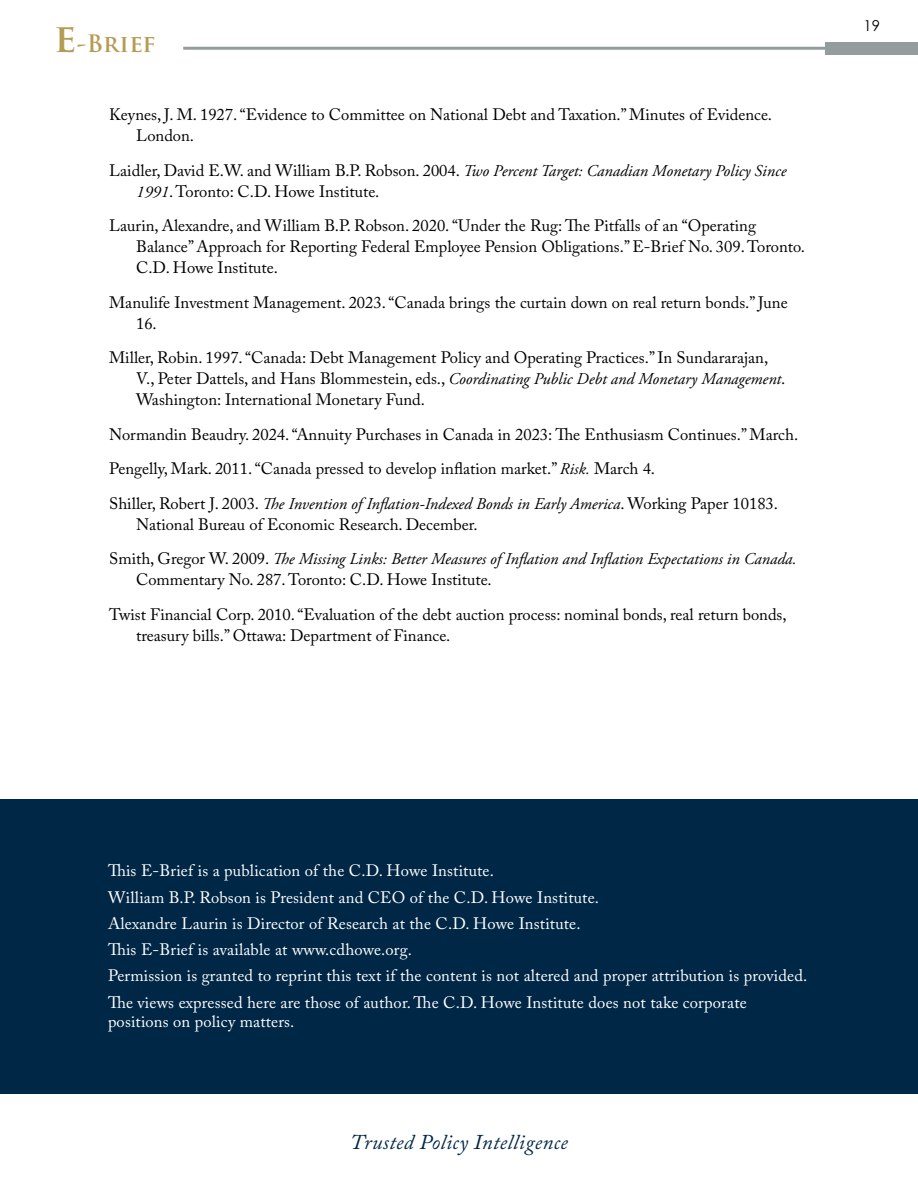
<style>
.page{position:relative;width:918px;height:1188px;background:#fff}
.page>*{position:absolute;margin:0;border:0;box-sizing:border-box;transform-origin:0 0}
.t1{font:700 23.4px "Trajan Pro";color:#b59b54}
.t2{font:italic 21px "Adobe Caslon Pro";letter-spacing:.02em;color:#002746}
.t3{font:16.5px/34.5px "Adobe Caslon Pro";color:#000}
.t4{font:16.5px/26.2px "Adobe Caslon Pro";letter-spacing:.01em;color:#fff}
.t5{font:italic 16.5px "Adobe Garamond Pro";color:#000}
.t6{font:15px "Century Gothic";color:#000}
.s1{font-size:38.7px}
.s2{font-family:"Adobe Caslon Pro";font-style:normal}
.s3{font-family:"Adobe Garamond Pro";font-style:italic}
</style>
<div class="page">
<div style="left:826px;top:42px;width:92px;height:13px;background:#959c9d"></div>
<hr style="left:183px;top:47px;width:646px;height:3px;background:#959c9d">
<div style="left:0;top:799px;width:918px;height:295px;background:#002746"></div>
<h1 class="t1" style="left:54px;top:29px;width:103px"><span class="s1">e</span>-Brief</h1>
<p class="t3" style="left:136px;top:104px;width:637px;line-height:21px;text-indent:-27px">Keynes, J. M. 1927. “Evidence to Committee on National Debt and Taxation.” Minutes of Evidence.<br>London.</p>
<p class="t5" style="left:109px;top:161px;width:679px"><span class="s2">Laidler, David E.W. and William B.P. Robson. 2004.</span> Two Percent Target: Canadian Monetary Policy Since</p>
<p class="t3" style="left:109px;top:174px;width:648px;text-indent:27px"><span class="s3">1991</span>. Toronto: C.D. Howe Institute.<br>Laurin, Alexandre, and William B.P. Robson. 2020. “Under the Rug: The Pitfalls of an “Operating</p>
<p class="t3" style="left:136px;top:236px;width:670px;line-height:21px">Balance” Approach for Reporting Federal Employee Pension Obligations.” E-Brief No. 309. Toronto.<br>C.D. Howe Institute.</p>
<p class="t3" style="left:136px;top:291px;width:653px;line-height:21px;text-indent:-27px">Manulife Investment Management. 2023. “Canada brings the curtain down on real return bonds.” June<br>16.</p>
<p class="t3" style="left:109px;top:340px;width:661px">Miller, Robin. 1997. “Canada: Debt Management Policy and Operating Practices.” In Sundararajan,</p>
<p class="t5" style="left:136px;top:369px;width:651px"><span class="s2">V., Peter Dattels, and Hans Blommestein, eds.,</span> Coordinating Public Debt and Monetary Management<span class="s2">.</span></p>
<p class="t3" style="left:109px;top:382px;width:691px;text-indent:27px">Washington: International Monetary Fund.<br>Normandin Beaudry. 2024. “Annuity Purchases in Canada in 2023: The Enthusiasm Continues.” March.<br>Pengelly, Mark. 2011. “Canada pressed to develop inflation market.” <span class="s3">Risk.</span> March 4.</p>
<p class="t5" style="left:109px;top:494px;width:670px"><span class="s2">Shiller, Robert J. 2003.</span> The Invention of Inflation-Indexed Bonds in Early America<span class="s2">. Working Paper 10183.</span></p>
<p class="t3" style="left:136px;top:507px;width:343px">National Bureau of Economic Research. December.</p>
<p class="t5" style="left:109px;top:549px;width:689px"><span class="s2">Smith, Gregor W. 2009.</span> The Missing Links: Better Measures of Inflation and Inflation Expectations in Canada.</p>
<p class="t3" style="left:109px;top:562px;width:679px;text-indent:27px">Commentary No. 287. Toronto: C.D. Howe Institute.<br>Twist Financial Corp. 2010. “Evaluation of the debt auction process: nominal bonds, real return bonds,</p>
<p class="t3" style="left:136px;top:618px;width:316px">treasury bills.” Ottawa: Department of Finance.</p>
<p class="t6" style="left:863px;top:15px;width:18px">19</p>
<p class="t4" style="left:108px;top:857px;width:701px">This E-Brief is a publication of the C.D. Howe Institute.<br>William B.P. Robson is President and CEO of the C.D. Howe Institute.<br>Alexandre Laurin is Director of Research at the C.D. Howe Institute.<br>This E-Brief is available at www.cdhowe.org.<br>Permission is granted to reprint this text if the content is not altered and proper attribution is provided.<br>The views expressed here are those of author. The C.D. Howe Institute does not take corporate</p>
<p class="t4" style="left:108px;top:1008px;width:188px">positions on policy matters.</p>
<p class="t2" style="left:350px;top:1130px;width:219px">Trusted Policy Intelligence</p>
</div>
